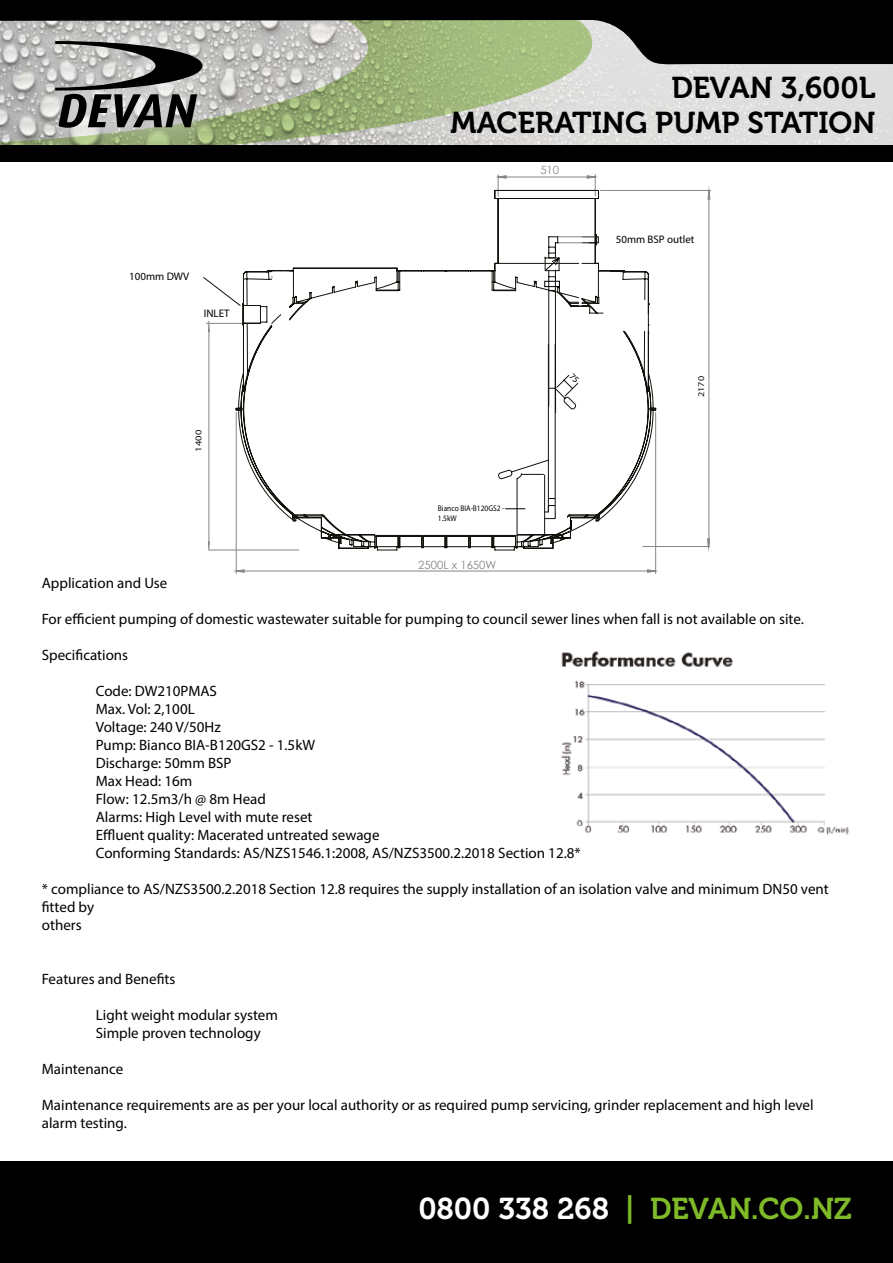
<style>
.page{position:relative;width:893px;height:1263px;background:#fff}
.page>*{position:absolute;margin:0;border:0;box-sizing:border-box;transform-origin:0 0}
.t1{font:30px/34.5px "Museo 700";color:#000;text-align:right}
.t2{font:30px "Museo 700";color:#7fba28}
.t3{font:15px/18px "Myriad Pro";color:#000}
.t4{font:11.4px "Century Gothic";color:#888584}
.t5{font:10.95px "Myriad Pro";color:#000}
.t6{font:8.85px "Myriad Pro";color:#12110c;scale:1.19 1}
.t7{font:8.85px "Myriad Pro";color:#12110c;scale:1.14 1}
.t8{font:8.25px/9.9px "Myriad Pro";color:#000;scale:.9 1}
.s1{color:#fff}
</style>
<div class="page">
<img style="left:0;top:0;width:893px;height:146px">
<div style="left:0;top:1161px;width:893px;height:102px;background:#000"></div>
<div style="left:31px;top:14px;width:197px;height:140px;background:#fff;opacity:.59"></div>
<svg style="left:55px;top:41px;width:147px;height:87px"></svg>
<div style="left:0;top:146px;width:893px;height:16px;background:#000"></div>
<hr style="left:600px;top:190px;width:111px;height:1px;background:#888584">
<hr style="left:643px;top:546px;width:66px;height:1px;background:#888584">
<svg style="left:707px;top:191px;width:3px;height:358px"></svg>
<hr style="left:209px;top:550px;width:90px;height:1px;background:#888584">
<hr style="left:655px;top:412px;width:1px;height:161px;background:#888584">
<hr style="left:236px;top:412px;width:1px;height:161px;background:#888584">
<svg style="left:236px;top:176px;width:420px;height:396px"></svg>
<svg style="left:236px;top:190px;width:420px;height:361px"></svg>
<svg style="left:203px;top:275px;width:70px;height:275px"></svg>
<img style="left:561px;top:651px;width:288px;height:184px">
<svg style="left:497px;top:234px;width:102px;height:300px"></svg>
<h1 class="t1" style="left:451px;top:71px;width:426px">DEVAN 3,600L<br>MACERATING PUMP STATION</h1>
<p class="t5" style="left:129px;top:269px;width:62px">100mm DWV</p>
<p class="t5" style="left:204px;top:306px;width:27px">INLET</p>
<p class="t6" style="left:193px;top:452px;width:20px;rotate:-90deg">1400</p>
<p class="t4" style="left:540px;top:162px;width:20px">510</p>
<p class="t8" style="left:438px;top:504px;width:75px">Bianco BIA-B120GS2 -<br>1.5kW</p>
<p class="t4" style="left:418px;top:556px;width:80px">2500L x 1650W</p>
<p class="t5" style="left:616px;top:232px;width:80px">50mm BSP outlet</p>
<p class="t7" style="left:696px;top:397px;width:20px;rotate:-90deg">2170</p>
<p class="t3" style="left:42px;top:574px;width:127px">Application and Use</p>
<p class="t3" style="left:42px;top:610px;width:764px">For efficient pumping of domestic wastewater suitable for pumping to council sewer lines when fall is not available on site.</p>
<p class="t3" style="left:42px;top:646px;width:88px">Specifications</p>
<p class="t3" style="left:96px;top:682px;width:486px">Code: DW210PMAS<br>Max. Vol: 2,100L<br>Voltage: 240 V/50Hz<br>Pump: Bianco BIA-B120GS2 - 1.5kW<br>Discharge: 50mm BSP<br>Max Head: 16m<br>Flow: 12.5m3/h @ 8m Head<br>Alarms: High Level with mute reset<br>Effluent quality: Macerated untreated sewage<br>Conforming Standards: AS/NZS1546.1:2008, AS/NZS3500.2.2018 Section 12.8*</p>
<p class="t3" style="left:42px;top:880px;width:788px">* compliance to AS/NZS3500.2.2018 Section 12.8 requires the supply installation of an isolation valve and minimum DN50 vent fitted by<br>others</p>
<p class="t3" style="left:42px;top:970px;width:135px">Features and Benefits</p>
<p class="t3" style="left:96px;top:1006px;width:184px">Light weight modular system<br>Simple proven technology</p>
<p class="t3" style="left:42px;top:1060px;width:83px">Maintenance</p>
<p class="t3" style="left:42px;top:1096px;width:773px">Maintenance requirements are as per your local authority or as required pump servicing, grinder replacement and high level alarm testing.</p>
<h1 class="t2" style="left:418px;top:1192px;width:435px"><span class="s1">0800 338 268</span> | DEVAN.CO.NZ</h1>
</div>
